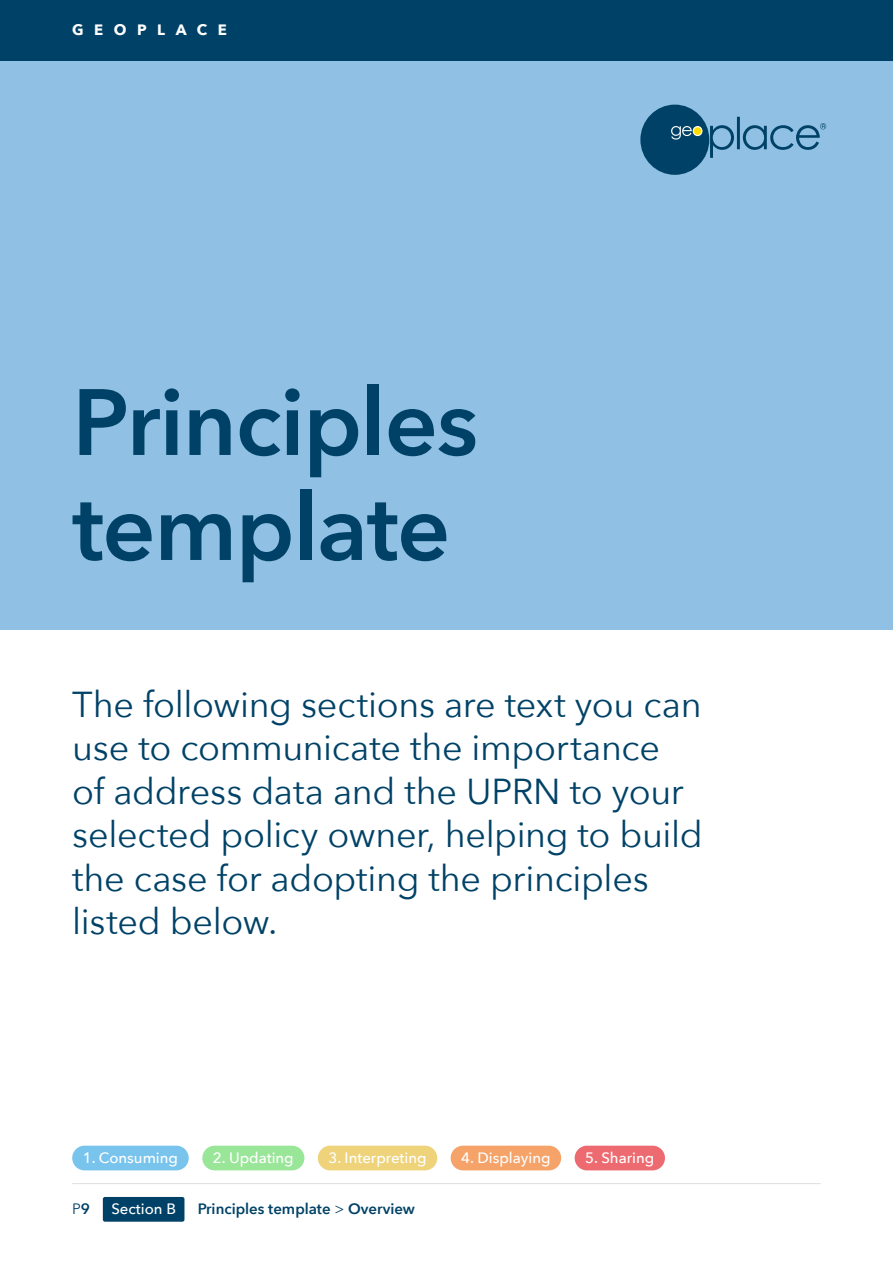
<style>
.page{position:relative;width:893px;height:1263px;background:#fff}
.page>*{position:absolute;margin:0;border:0;box-sizing:border-box;transform-origin:0 0}
.t1{font:600 93px/105px "Avenir Next";letter-spacing:-.015em;color:#004267}
.Cover_-_H2{font:36px/43.5px "Avenir Next";letter-spacing:-.01em;color:#004267}
.Section_Tag{font:500 15px "Avenir Next";color:#fff}
.Running_Head{font:600 15px "Avenir Next";color:#004267}
.Running_Head-2{font:700 15px "Avenir Next";letter-spacing:.7em;color:#fff}
.Running_Head-3{font:15px "Avenir Next";color:#004267}
.s1{font-weight:600}
.s2{font-weight:400}
</style>
<div class="page">
<div style="left:0;top:0;width:893px;height:629px;background:#90c0e3"></div>
<div style="left:103px;top:1197px;width:81px;height:25px;background:#004267;border-radius:2px"></div>
<div style="left:0;top:0;width:893px;height:60px;background:#004267"></div>
<div style="left:640px;top:105px;width:69px;height:70px;background:#004267;border-radius:50%"></div>
<svg style="left:671px;top:126px;width:31px;height:14px"></svg>
<svg style="left:710px;top:117px;width:116px;height:41px"></svg>
<hr style="left:72px;top:1183px;width:749px;height:1px;background:#dedede">
<div style="left:72px;top:1146px;width:117px;height:24px;background:#78c4ed;border-radius:12px"></div>
<div style="left:318px;top:1146px;width:119px;height:24px;background:#eed37b;border-radius:12px"></div>
<div style="left:451px;top:1146px;width:110px;height:24px;background:#f5a369;border-radius:12px"></div>
<div style="left:575px;top:1146px;width:90px;height:24px;background:#ed6b70;border-radius:12px"></div>
<div style="left:202px;top:1146px;width:102px;height:24px;background:#99e699;border-radius:12px"></div>
<p class="Running_Head-2" style="left:72px;top:17px;width:156px">GEOPLACE</p>
<p class="t1" style="left:72px;top:368px;width:407px">Principles template</p>
<p class="Cover_-_H2" style="left:72px;top:681px;width:632px">The following sections are text you can use to communicate the importance<br>of address data and the UPRN to your selected policy owner, helping to build the case for adopting the principles listed below.</p>
<p class="Section_Tag" style="left:83px;top:1145px;width:97px">1. Consuming</p>
<p class="Section_Tag" style="left:213px;top:1145px;width:82px">2. Updating</p>
<p class="Section_Tag" style="left:328px;top:1145px;width:100px">3. Interpreting</p>
<p class="Section_Tag" style="left:461px;top:1145px;width:91px">4. Displaying</p>
<p class="Section_Tag" style="left:585px;top:1145px;width:71px">5. Sharing</p>
<p class="Running_Head-3" style="left:72px;top:1196px;width:19px">P<span class="s1">9</span></p>
<p class="Section_Tag" style="left:111px;top:1196px;width:66px">Section B</p>
<p class="Running_Head" style="left:198px;top:1196px;width:219px">Principles template <span class="s2">&gt;</span> Overview</p>
</div>
